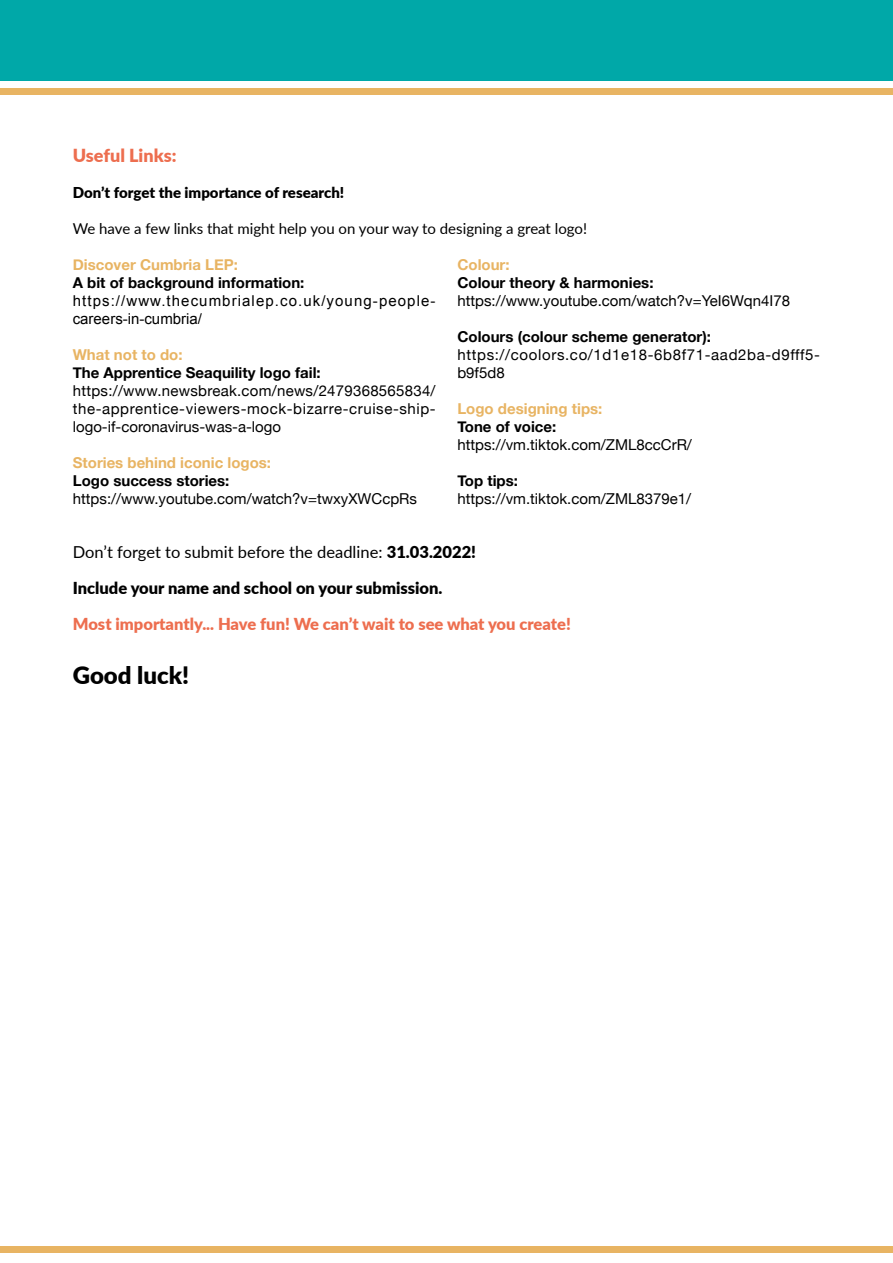
<style>
.page{position:relative;width:893px;height:1263px;background:#fff}
.page>*{position:absolute;margin:0;border:0;box-sizing:border-box;transform-origin:0 0}
.t1{font:900 24px "Lato";color:#000}
.t2{font:900 18px "Lato";color:#ed6e4f}
.t3{font:900 16.5px/36px "Lato";color:#000}
.t4{font:900 16.5px "Lato";color:#ed6e4f}
.t5{font:15px/18px "Helvetica Neue";color:#000;text-align:justify}
.t6{font:700 15px "Helvetica Neue";color:#000}
.t7{font:700 15px "Helvetica Neue";color:#e8b463}
.t8{font:15px/18px "Arial";letter-spacing:.07em;color:#000}
.t9{font:15px "Lato";color:#000}
.t10{font:15px/18px "Helvetica Neue";letter-spacing:.045em;color:#000}
.t11{font:900 15px "Lato";color:#000}
.s1{font-weight:400}
</style>
<div class="page">
<div style="left:0;top:0;width:893px;height:81px;background:#00a8a8"></div>
<div style="left:0;top:88px;width:893px;height:6px;background:#e8b463"></div>
<div style="left:0;top:1246px;width:893px;height:6px;background:#e8b463"></div>
<p class="t2" style="left:73px;top:142px;width:105px">Useful Links:</p>
<p class="t11" style="left:73px;top:181px;width:273px">Don’t forget the importance of research!</p>
<p class="t9" style="left:73px;top:218px;width:516px">We have a few links that might help you on your way to designing a great logo!</p>
<p class="t7" style="left:73px;top:253px;width:167px">Discover Cumbria LEP:</p>
<p class="t6" style="left:73px;top:271px;width:233px">A bit of background information:</p>
<p class="t8" style="left:73px;top:292px;width:364px">https://www.thecumbrialep.co.uk/young-people&shy;careers-in-cumbria/</p>
<p class="t7" style="left:73px;top:343px;width:111px">What not to do:</p>
<p class="t6" style="left:73px;top:361px;width:249px">The Apprentice Seaquility logo fail:</p>
<p class="t5" style="left:73px;top:383px;width:364px">https://www.newsbreak.com/news/2479368565834/ the-apprentice-viewers-mock-bizarre-cruise-ship&shy;logo-if-coronavirus-was-a-logo</p>
<p class="t7" style="left:73px;top:451px;width:200px">Stories behind iconic logos:</p>
<p class="t6" style="left:73px;top:469px;width:158px">Logo success stories:</p>
<p class="t5" style="left:73px;top:491px;width:346px">https://www.youtube.com/watch?v=twxyXWCcpRs</p>
<p class="t7" style="left:457px;top:253px;width:54px">Colour:</p>
<p class="t6" style="left:457px;top:271px;width:198px">Colour theory &amp; harmonies:</p>
<p class="t5" style="left:457px;top:293px;width:334px">https://www.youtube.com/watch?v=YeI6Wqn4I78</p>
<p class="t6" style="left:457px;top:325px;width:255px">Colours (colour scheme generator):</p>
<p class="t10" style="left:457px;top:347px;width:364px">https://coolors.co/1d1e18-6b8f71-aad2ba-d9fff5- b9f5d8</p>
<p class="t7" style="left:457px;top:397px;width:146px">Logo designing tips:</p>
<p class="t6" style="left:457px;top:415px;width:100px">Tone of voice:</p>
<p class="t5" style="left:457px;top:437px;width:236px">https://vm.tiktok.com/ZML8ccCrR/</p>
<p class="t6" style="left:457px;top:469px;width:62px">Top tips:</p>
<p class="t5" style="left:457px;top:491px;width:235px">https://vm.tiktok.com/ZML8379e1/</p>
<p class="t3" style="left:73px;top:533px;width:405px"><span class="s1">Don’t forget to submit before the deadline:</span> 31.03.2022!<br>Include your name and school on your submission.</p>
<p class="t4" style="left:73px;top:612px;width:500px">Most importantly... Have fun! We can’t wait to see what you create!</p>
<h1 class="t1" style="left:73px;top:657px;width:118px">Good luck!</h1>
</div>
